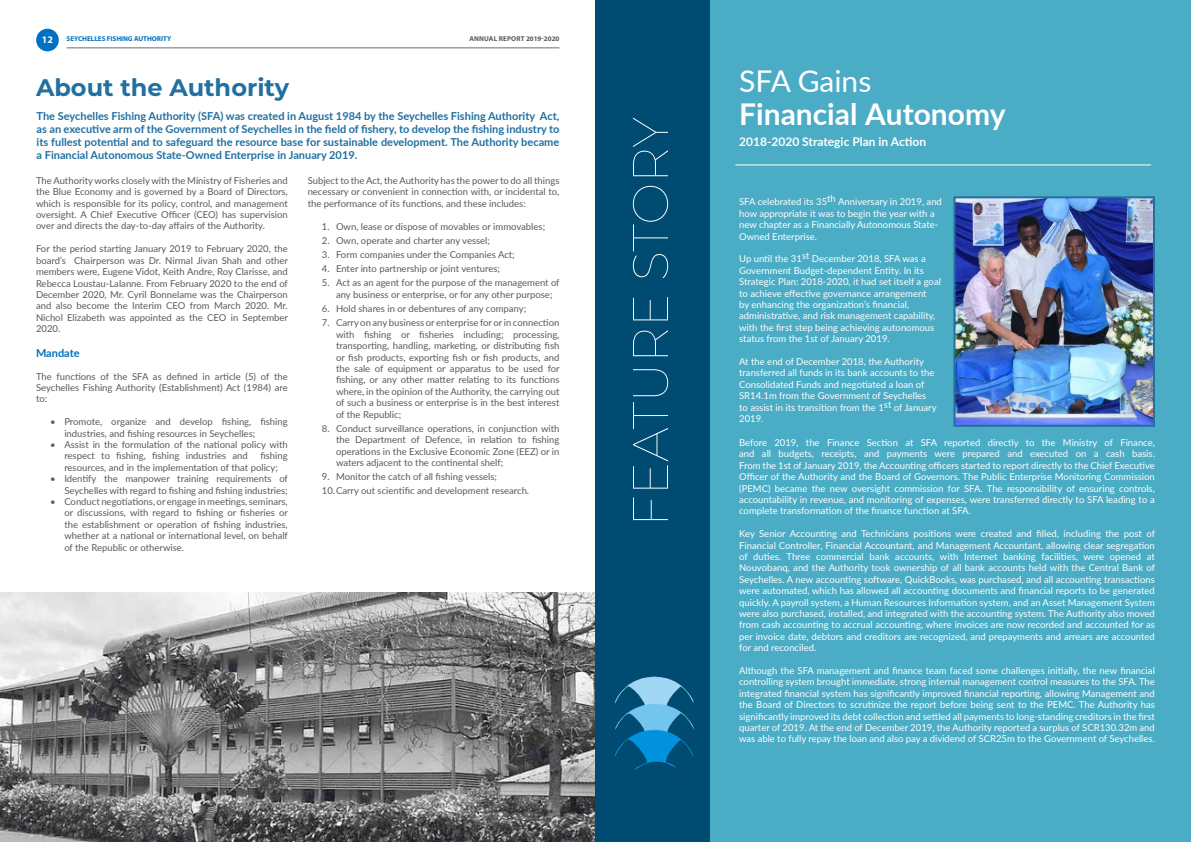
<style>
.page{position:relative;width:1191px;height:842px;background:#fff}
.page>*{position:absolute;margin:0;border:0;box-sizing:border-box;transform-origin:0 0}
.t1{font:100 50px "Montserrat";letter-spacing:-.005em;color:#fff}
.t2{font:700 30px "Lato";color:#fff}
.t3{font:30px "Lato";color:#fff}
.t4{font:700 24px "Montserrat";color:#2270a0}
.t5{font:700 12px "Lato";color:#fff}
.t6{font:700 11px/13.2px "Lato";color:#2270a0;text-align:justify}
.t7{font:700 11px "Lato";color:#0070c0}
.t8{font:700 10px "Myriad Pro";color:#fff}
.t9{font:9.5px/11.4px "Lato";color:#fff}
.t10{font:9.5px/11.4px "Lato";color:#58595b;text-align:justify}
.t11{font:700 7px "Myriad Pro";color:#0070c0}
.t12{font:700 7px "Myriad Pro";letter-spacing:.02em;color:#58595b}
</style>
<div class="page">
<div style="left:36px;top:29px;width:23px;height:22px;background:#0070c0;border-radius:50%"></div>
<hr style="left:67px;top:48px;width:492px;height:1px;background:#6d6e71">
<img style="left:0;top:592px;width:595px;height:250px">
<div style="left:595px;top:0;width:596px;height:842px;background:#4bacc6"></div>
<img style="left:956px;top:199px;width:196px;height:225px">
<div style="left:953px;top:196px;width:202px;height:231px;border:2px solid #2270a0"></div>
<div style="left:595px;top:0;width:115px;height:842px;background:#004b72"></div>
<hr style="left:735px;top:164px;width:416px;height:1px;background:#fff">
<img style="left:614px;top:676px;width:80px;height:94px">
<p class="t8" style="left:42px;top:33px;width:13px">12</p>
<p class="t11" style="left:67px;top:34px;width:106px">SEYCHELLES FISHING AUTHORITY</p>
<p class="t12" style="left:469px;top:34px;width:91px">ANNUAL REPORT 2019-2020</p>
<h3 class="t4" style="left:36px;top:70px;width:255px">About the Authority</h3>
<p class="t6" style="left:37px;top:109px;width:524px">The Seychelles Fishing Authority (SFA) was created in August 1984 by the Seychelles Fishing Authority Act, as an executive arm of the Government of Seychelles in the field of fishery, to develop the fishing industry to its fullest potential and to safeguard the resource base for sustainable development. The Authority became a Financial Autonomous State-Owned Enterprise in January 2019.</p>
<p class="t10" style="left:36px;top:174px;width:253px">The Authority works closely with the Ministry of Fisheries and the Blue Economy and is governed by a Board of Directors, which is responsible for its policy, control, and management oversight. A Chief Executive Officer (CEO) has supervision over and directs the day-to-day affairs of the Authority.</p>
<p class="t10" style="left:36px;top:243px;width:253px">For the period starting January 2019 to February 2020, the board’s Chairperson was Dr. Nirmal Jivan Shah and other members were, Eugene Vidot, Keith Andre, Roy Clarisse, and Rebecca Loustau-Lalanne. From February 2020 to the end of December 2020, Mr. Cyril Bonnelame was the Chairperson and also become the Interim CEO from March 2020. Mr.<br>Nichol Elizabeth was appointed as the CEO in September 2020.</p>
<p class="t7" style="left:36px;top:345px;width:45px">Mandate</p>
<p class="t10" style="left:36px;top:370px;width:253px">The functions of the SFA as defined in article (5) of the Seychelles Fishing Authority (Establishment) Act (1984) are to:</p>
<p class="t10" style="left:64px;top:416px;width:225px;text-indent:-14px">• Promote, organize and develop fishing, fishing industries, and fishing resources in Seychelles;</p>
<p class="t10" style="left:64px;top:438px;width:225px;text-indent:-14px">• Assist in the formulation of the national policy with respect to fishing, fishing industries and</p>
<p class="t10" style="left:64px;top:450px;width:225px;text-indent:196px">fishing resources, and in the implementation of that policy;</p>
<p class="t10" style="left:50px;top:473px;width:239px;text-align:right">• Identify the manpower training requirements of<br>Seychelles with regard to fishing and fishing industries;</p>
<p class="t10" style="left:64px;top:495px;width:225px;text-indent:-14px">• Conduct negotiations, or engage in meetings, seminars, or discussions, with regard to fishing or fisheries or the establishment or operation of fishing industries, whether at a national or international level, on behalf of the Republic or otherwise.</p>
<p class="t10" style="left:308px;top:174px;width:253px">Subject to the Act, the Authority has the power to do all things necessary or convenient in connection with, or incidental to, the performance of its functions, and these includes:</p>
<p class="t10" style="left:322px;top:220px;width:225px">1. Own, lease or dispose of movables or immovables;</p>
<p class="t10" style="left:322px;top:234px;width:170px">2. Own, operate and charter any vessel;</p>
<p class="t10" style="left:322px;top:248px;width:194px">3. Form companies under the Companies Act;</p>
<p class="t10" style="left:322px;top:263px;width:180px">4. Enter into partnership or joint ventures;</p>
<p class="t10" style="left:336px;top:277px;width:225px;text-indent:-14px">5. Act as an agent for the purpose of the management of any business or enterprise, or for any other purpose;</p>
<p class="t10" style="left:322px;top:302px;width:206px">6. Hold shares in or debentures of any company;</p>
<p class="t10" style="left:336px;top:317px;width:225px;text-indent:-14px">7. Carry on any business or enterprise for or in connection with fishing or fisheries including; processing, transporting, handling, marketing, or distributing fish or fish products, exporting fish or fish products, and the sale of equipment or apparatus to be used for fishing, or any other matter relating to its functions where, in the opinion of the Authority, the carrying out of such a business or enterprise is in the best interest of the Republic;</p>
<p class="t10" style="left:336px;top:422px;width:225px;text-indent:-14px">8. Conduct surveillance operations, in conjunction with the Department of Defence, in relation to fishing operations in the Exclusive Economic Zone (EEZ) or in waters adjacent to the continental shelf;</p>
<p class="t10" style="left:322px;top:469px;width:209px;line-height:14.2px">9. Monitor the catch of all fishing vessels;<br>10.Carry out scientific and development research.</p>
<h1 class="t1" style="left:617px;top:527px;width:411px;rotate:-90deg">FEATURE STORY</h1>
<h2 class="t3" style="left:739px;top:59px;width:134px">SFA Gains</h2>
<h2 class="t2" style="left:739px;top:92px;width:268px">Financial Autonomy</h2>
<p class="t5" style="left:739px;top:132px;width:188px">2018-2020 Strategic Plan in Action</p>
<p class="t9" style="left:739px;top:196px;width:204px">SFA celebrated its 35th Anniversary in 2019, and how appropriate it was to begin the year with a new chapter as a Financially Autonomous State-Owned Enterprise.</p>
<p class="t9" style="left:739px;top:253px;width:203px">Up until the 31st December 2018, SFA was a Government Budget-dependent Entity. In its Strategic Plan: 2018-2020, it had set itself a goal to achieve effective governance arrangement<br>by enhancing the organization’s financial, administrative, and risk management capability, with the first step being achieving autonomous status from the 1st of January 2019.</p>
<p class="t9" style="left:739px;top:355px;width:199px">At the end of December 2018, the Authority transferred all funds in its bank accounts to the Consolidated Funds and negotiated a loan of SR14.1m from the Government of Seychelles to assist in its transition from the 1st of January 2019.</p>
<p class="t9" style="left:739px;top:436px;width:417px;text-align:justify">Before 2019, the Finance Section at SFA reported directly to the Ministry of Finance, and all budgets, receipts, and payments were prepared and executed on a cash basis.<br>From the 1st of January 2019, the Accounting officers started to report directly to the Chief Executive Officer of the Authority and the Board of Governors. The Public Enterprise Monitoring Commission (PEMC) became the new oversight commission for SFA. The responsibility of ensuring controls, accountability in revenue, and monitoring of expenses, were transferred directly to SFA leading to a complete transformation of the finance function at SFA.</p>
<p class="t9" style="left:739px;top:528px;width:417px;text-align:justify">Key Senior Accounting and Technicians positions were created and filled, including the post of Financial Controller, Financial Accountant, and Management Accountant, allowing clear segregation of duties. Three commercial bank accounts, with Internet banking facilities, were opened at Nouvobanq, and the Authority took ownership of all bank accounts held with the Central Bank of Seychelles. A new accounting software, QuickBooks, was purchased, and all accounting transactions were automated, which has allowed all accounting documents and financial reports to be generated quickly. A payroll system, a Human Resources Information system, and an Asset Management System were also purchased, installed, and integrated with the accounting system. The Authority also moved from cash accounting to accrual accounting, where invoices are now recorded and accounted for as per invoice date, debtors and creditors are recognized, and prepayments and arrears are accounted for and reconciled.</p>
<p class="t9" style="left:739px;top:664px;width:417px;text-align:justify">Although the SFA management and finance team faced some challenges initially, the new financial controlling system brought immediate, strong internal management control measures to the SFA. The integrated financial system has significantly improved financial reporting, allowing Management and the Board of Directors to scrutinize the report before being sent to the PEMC. The Authority has significantly improved its debt collection and settled all payments to long-standing creditors in the first quarter of 2019. At the end of December 2019, the Authority reported a surplus of SCR130.32m and was able to fully repay the loan and also pay a dividend of SCR25m to the Government of Seychelles.</p>
</div>
